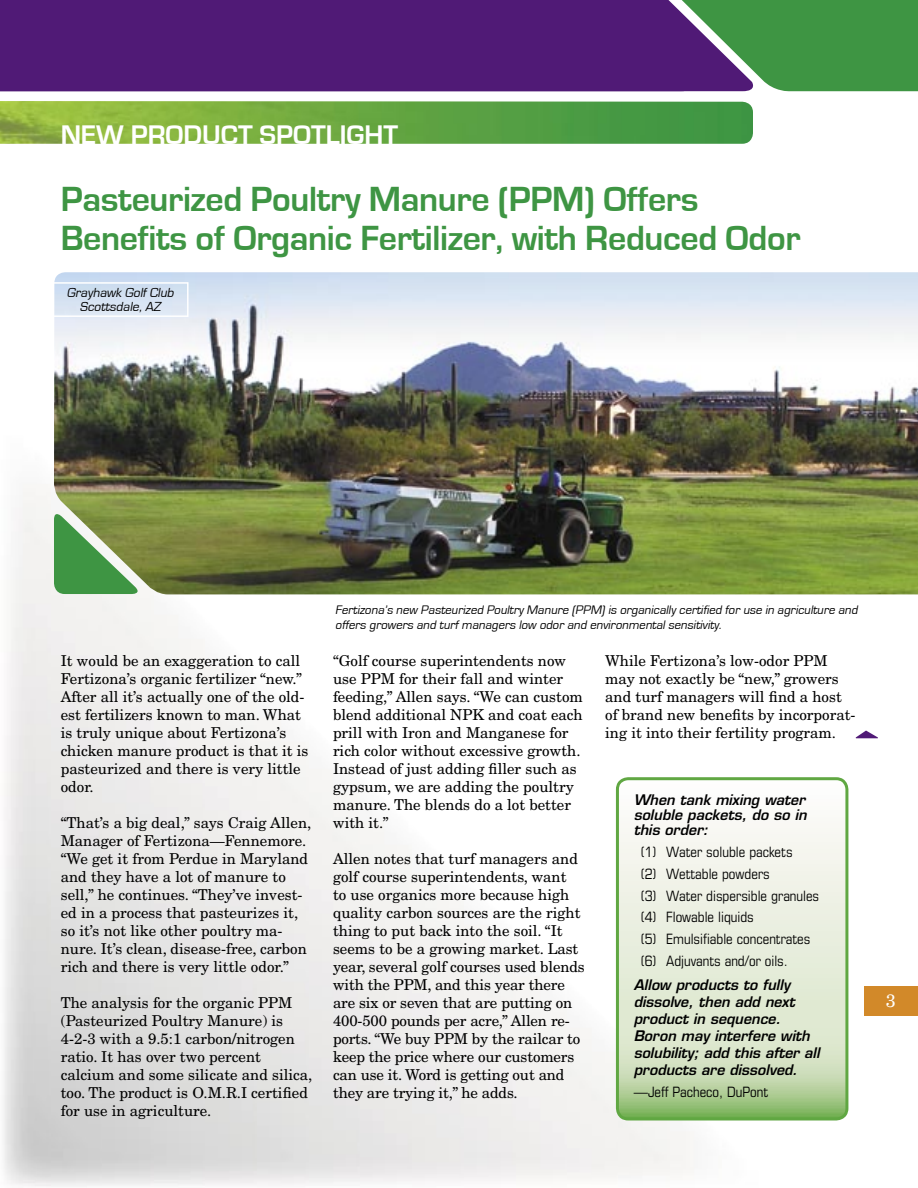
<style>
.page{position:relative;width:918px;height:1188px;background:#fff}
.page>*{position:absolute;margin:0;border:0;box-sizing:border-box;transform-origin:0 0}
.t1{font:700 36px/39px "Eurostile";letter-spacing:-.01em;color:#3e9543}
.t2{font:700 27.75px "Eurostile";color:#fff}
.t3{font:18px "New Century Schlbk";color:#fff}
.t4{font:15px/18px "New Century Schlbk";color:#000}
.t5{font:italic 600 14.25px/17.1px "Eurostile";color:#000;text-align:justify}
.t6{font:condensed 14.25px/21.8px "Eurostile";color:#000}
.t7{font:italic 13.5px/14.2px "Eurostile";color:#000;text-align:center}
.t8{font:italic 12.75px/15px "Eurostile";color:#000}
</style>
<div class="page">
<div style="left:638px;top:0;width:280px;height:92px;background:#3e9543"></div>
<div style="left:0;top:0;width:758px;height:91px;background:#501a76"></div>
<img style="left:0;top:101px;width:753px;height:43px">
<div style="left:864px;top:986px;width:54px;height:30px;background:#d28929"></div>
<img style="left:568px;top:981px;width:51px;height:207px">
<div style="left:670px;top:1121px;width:24px;height:63px;background:#f7f6f4"></div>
<img style="left:54px;top:272px;width:864px;height:322px">
<svg style="left:54px;top:509px;width:89px;height:85px;background:#72a15e"></svg>
<svg style="left:54px;top:282px;width:135px;height:35px;background:#d9e5f3"></svg>
<svg style="left:616px;top:777px;width:232px;height:344px"></svg>
<svg style="left:855px;top:731px;width:23px;height:7px"></svg>
<h2 class="t2" style="left:61px;top:120px;width:339px">NEW PRODUCT SPOTLIGHT</h2>
<h1 class="t1" style="left:61px;top:180px;width:741px">Pasteurized Poultry Manure (PPM) Offers<br>Benefits of Organic Fertilizer, with Reduced Odor</h1>
<p class="t7" style="left:67px;top:286px;width:111px">Grayhawk GolfClub<br>Scottsdale,AZ</p>
<p class="t4" style="left:61px;top:652px;width:249px">It would be an exaggeration to call<br>Fertizona’s organic fertilizer “new.”<br>After all it’s actually one of the old&shy;est fertilizers known to man. What is truly unique about Fertizona’s chicken manure product is that it is pasteurized and there is very little odor.</p>
<p class="t4" style="left:61px;top:814px;width:252px">“That’s a big deal,” says Craig Allen, Manager of Fertizona—Fennemore. “We get it from Perdue in Maryland and they have a lot of manure to sell,” he continues. “They’ve invest&shy;ed in a process that pasteurizes it, so it’s not like other poultry ma&shy;nure. It’s clean, disease-free, carbon rich and there is very little odor.”</p>
<p class="t4" style="left:61px;top:994px;width:253px">The analysis for the organic PPM (Pasteurized Poultry Manure) is<br>4-2-3 with a 9.5:1 carbon/nitrogen ratio. It has over two percent calcium and some silicate and silica, too. The product is O.M.R.I certified for use in agriculture.</p>
<p class="t8" style="left:335px;top:602px;width:526px">Fertizona’s new Pasteurized Poultry Manure (PPM)is organically certified for use in agriculture and offers growers and turfmanagers low odor and environmentalsensitivity.</p>
<p class="t4" style="left:333px;top:652px;width:251px">“Golf course superintendents now use PPM for their fall and winter feeding,” Allen says. “We can custom blend additional NPK and coat each prill with Iron and Manganese for rich color without excessive growth.<br>Instead of just adding filler such as gypsum, we are adding the poultry manure. The blends do a lot better with it.”</p>
<p class="t4" style="left:333px;top:850px;width:253px">Allen notes that turf managers and golf course superintendents, want<br>to use organics more because high quality carbon sources are the right thing to put back into the soil. “It seems to be a growing market. Last year, several golf courses used blends with the PPM, and this year there are six or seven that are putting on 400-500 pounds per acre,” Allen re&shy;ports. “We buy PPM by the railcar to keep the price where our customers can use it. Word is getting out and they are trying it,” he adds.</p>
<p class="t4" style="left:605px;top:652px;width:252px">While Fertizona’s low-odor PPM may not exactly be “new,” growers and turf managers will find a host of brand new benefits by incorporat&shy;ing it into their fertility program.</p>
<p class="t5" style="left:634px;top:792px;width:174px;line-height:15px">When tank mixing water soluble packets, do so in this order:</p>
<p class="t6" style="left:640px;top:841px;width:180px">(1) Water soluble packets<br>(2) Wettable powders<br>(3) Water dispersible granules (4) Flowable liquids<br>(5) Emulsifiable concentrates (6) Adjuvants and/or oils.</p>
<p class="t5" style="left:634px;top:976px;width:188px;text-align:left">Allow products to fully dissolve, then add next product in sequence.<br>Boron may interfere with solubility; add this after all products are dissolved.</p>
<p class="t6" style="left:634px;top:1081px;width:136px">—Jeff Pacheco, DuPont</p>
<p class="t3" style="left:886px;top:990px;width:12px">3</p>
</div>
